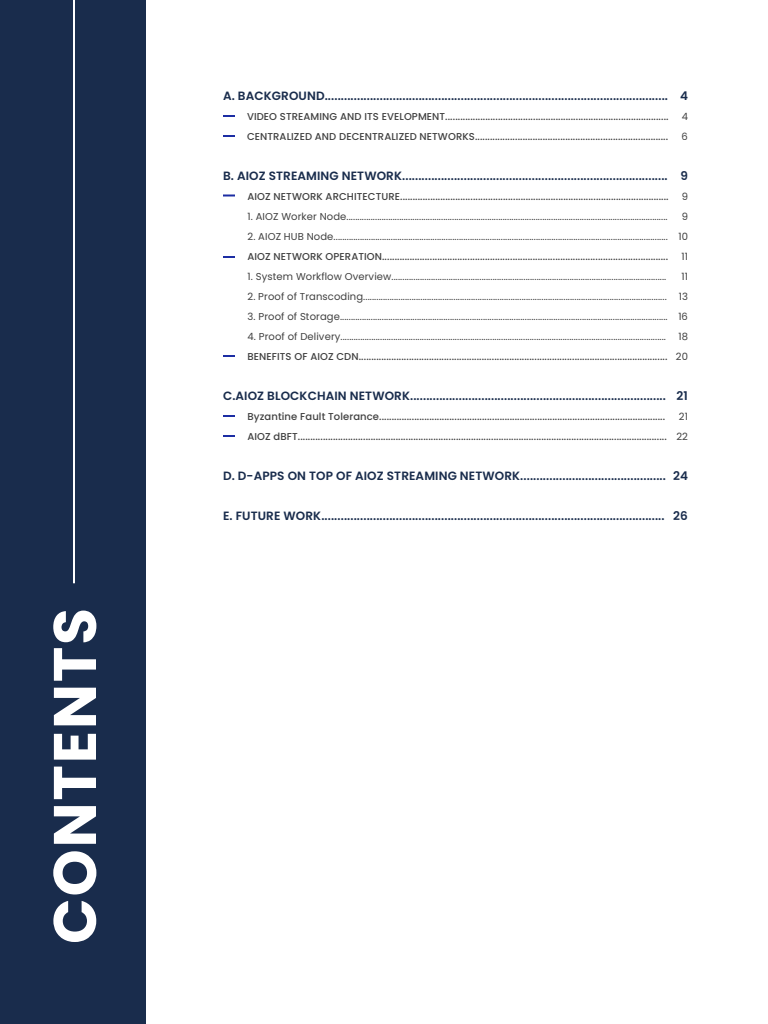
<style>
.page{position:relative;width:768px;height:1024px;background:#fff}
.page>*{position:absolute;margin:0;border:0;box-sizing:border-box;transform-origin:0 0}
.t1{font:700 60px "Poppins";letter-spacing:.03em;color:#fff}
.t2{font:600 12px "Poppins";letter-spacing:.01em;color:#192c4c}
.t3{font:10px/20px "Poppins";letter-spacing:.01em;color:#404040}
.t4{font:500 10px "Poppins";letter-spacing:.01em;color:#404040}
</style>
<div class="page">
<div style="left:0;top:0;width:146px;height:1024px;background:#192c4c"></div>
<hr style="left:73px;top:0;width:2px;height:583px;background:#fff">
<svg style="left:223px;top:115px;width:12px;height:2px"></svg>
<svg style="left:223px;top:194px;width:12px;height:2px"></svg>
<svg style="left:223px;top:415px;width:12px;height:2px"></svg>
<svg style="left:223px;top:355px;width:12px;height:2px"></svg>
<svg style="left:223px;top:435px;width:12px;height:2px"></svg>
<svg style="left:223px;top:135px;width:12px;height:2px"></svg>
<svg style="left:223px;top:256px;width:12px;height:2px"></svg>
<h1 class="t1" style="left:40px;top:944px;width:338px;rotate:-90deg">CONTENTS</h1>
<p class="t2" style="left:223px;top:89px;width:447px">A. BACKGROUND..........................................................................................................</p>
<p class="t2" style="left:680px;top:89px;width:9px">4</p>
<p class="t4" style="left:247px;top:111px;width:423px">VIDEO STREAMING AND ITS EVELOPMENT.........................................................................................</p>
<p class="t3" style="left:682px;top:107px;width:8px">4</p>
<p class="t4" style="left:247px;top:131px;width:423px">CENTRALIZED AND DECENTRALIZED NETWORKS.............................................................................</p>
<p class="t3" style="left:682px;top:127px;width:8px">6</p>
<p class="t2" style="left:223px;top:169px;width:446px">B. AIOZ STREAMING NETWORK..................................................................................</p>
<p class="t2" style="left:680px;top:169px;width:9px">9</p>
<p class="t4" style="left:248px;top:191px;width:423px">AIOZ NETWORK ARCHITECTURE...........................................................................................................</p>
<p class="t3" style="left:682px;top:187px;width:8px">9</p>
<p class="t3" style="left:248px;top:207px;width:422px">1. AIOZ Worker Node..................................................................................................................................................</p>
<p class="t3" style="left:682px;top:207px;width:8px">9</p>
<p class="t3" style="left:248px;top:227px;width:422px">2. AIOZ HUB Node........................................................................................................................................................</p>
<p class="t3" style="left:678px;top:227px;width:11px">10</p>
<p class="t4" style="left:248px;top:251px;width:422px">AIOZ NETWORK OPERATION..................................................................................................................</p>
<p class="t3" style="left:248px;top:267px;width:420px">1. System Workflow Overview.............................................................................................................................</p>
<p class="t3" style="left:682px;top:247px;width:8px">11<br>11</p>
<p class="t3" style="left:248px;top:287px;width:421px">2. Proof of Transcoding..........................................................................................................................................</p>
<p class="t3" style="left:679px;top:287px;width:11px">13</p>
<p class="t3" style="left:248px;top:307px;width:422px">3. Proof of Storage.....................................................................................................................................................</p>
<p class="t3" style="left:248px;top:327px;width:420px">4. Proof of Delivery....................................................................................................................................................</p>
<p class="t3" style="left:678px;top:307px;width:11px">16<br>18</p>
<p class="t4" style="left:248px;top:351px;width:421px">BENEFITS OF AIOZ CDN...........................................................................................................................</p>
<p class="t3" style="left:676px;top:347px;width:14px">20</p>
<p class="t2" style="left:223px;top:389px;width:445px">C.AIOZ BLOCKCHAIN NETWORK...............................................................................</p>
<p class="t2" style="left:677px;top:389px;width:13px">21</p>
<p class="t4" style="left:248px;top:411px;width:419px">Byzantine Fault Tolerance..................................................................................................................</p>
<p class="t3" style="left:679px;top:407px;width:11px">21</p>
<p class="t4" style="left:248px;top:431px;width:421px">AIOZ dBFT...................................................................................................................................................</p>
<p class="t3" style="left:676px;top:427px;width:13px">22</p>
<p class="t2" style="left:223px;top:469px;width:444px">D. D-APPS ON TOP OF AIOZ STREAMING NETWORK.............................................</p>
<p class="t2" style="left:223px;top:509px;width:443px">E. FUTURE WORK..........................................................................................................</p>
<p class="t2" style="left:673px;top:469px;width:16px">24</p>
<p class="t2" style="left:673px;top:509px;width:16px">26</p>
</div>
